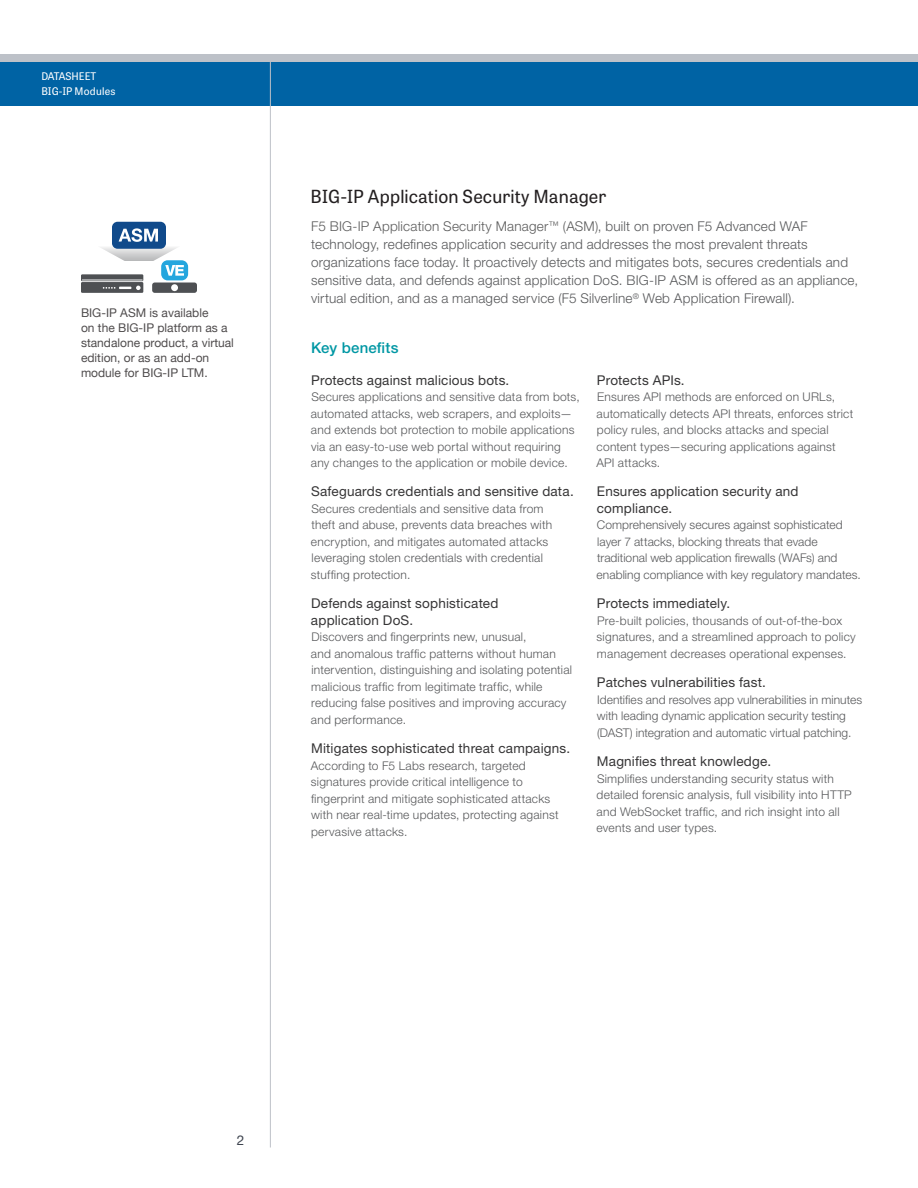
<style>
.page{position:relative;width:918px;height:1188px;background:#fff}
.page>*{position:absolute;margin:0;border:0;box-sizing:border-box;transform-origin:0 0}
.DS_subhead_black{font:18px "Tablet Gothic";letter-spacing:.01em;color:#231f20}
.DS_header_-_key_bene{font:500 15px "Helvetica Neue LT Std";letter-spacing:.01em;color:#0097a4}
.DS_body_copy{font:300 13.5px/18px "Helvetica Neue LT Std";letter-spacing:.015em;color:#57585a}
.DS_benefit{font:13.5px/16.5px "Helvetica Neue LT Std";letter-spacing:.015em;color:#363536}
.t1{font:13.5px "Helvetica Neue LT Std";color:#3e444f}
.DS_benefit-2{font:300 12px/16.5px "Helvetica Neue LT Std";letter-spacing:.02em;color:#57585a}
.t2{font:12px/15px "Helvetica Neue";color:#231f20}
.t3{font:10.5px/15px "Tablet Gothic";color:#fff}
.s1{color:#5c5c5c}
</style>
<div class="page">
<hr style="left:270px;top:105px;width:1px;height:1043px;background:#bdc1c8">
<div style="left:0;top:56px;width:918px;height:50px;background:#0063a4"></div>
<div style="left:0;top:54px;width:918px;height:7px;background:#bdc1c8"></div>
<hr style="left:270px;top:54px;width:1px;height:52px;background:#bdc1c8">
<div style="left:112px;top:222px;width:54px;height:27px;background:#104a8b;border-radius:6px"></div>
<svg style="left:82px;top:228px;width:115px;height:65px"></svg>
<p class="t3" style="left:41px;top:68px;width:76px">DATASHEET<br>BIG-IP Modules</p>
<p class="t2" style="left:81px;top:306px;width:154px">BIG-IP ASM is available<br>on the BIG-IP platform as a standalone product, a virtual edition, or as an add-on module for BIG-IP LTM.</p>
<p class="DS_subhead_black" style="left:311px;top:184px;width:297px">BIG-IP Application Security Manager</p>
<p class="DS_body_copy" style="left:311px;top:217px;width:549px"><span class="s1">F5 BIG-IP Application Security Manager</span><sup>™</sup> <span class="s1">(ASM),</span> built on proven F5 Advanced WAF technology, redefines application security and addresses the most prevalent threats organizations face today. It proactively detects and mitigates bots, secures credentials and sensitive data, and defends against application DoS. BIG-IP ASM is offered as an appliance, virtual edition, and as a managed service (F5 Silverline<sup>®</sup> Web Application Firewall).</p>
<p class="DS_header_-_key_bene" style="left:311px;top:339px;width:89px">Key benefits</p>
<p class="DS_benefit" style="left:311px;top:371px;width:200px">Protects against malicious bots.</p>
<p class="DS_benefit-2" style="left:311px;top:388px;width:270px">Secures applications and sensitive data from bots, automated attacks, web scrapers, and exploits— and extends bot protection to mobile applications via an easy-to-use web portal without requiring any changes to the application or mobile device.</p>
<p class="DS_benefit" style="left:311px;top:483px;width:264px">Safeguards credentials and sensitive data.</p>
<p class="DS_benefit-2" style="left:311px;top:500px;width:243px">Secures credentials and sensitive data from theft and abuse, prevents data breaches with encryption, and mitigates automated attacks leveraging stolen credentials with credential stuffing protection.</p>
<p class="DS_benefit" style="left:311px;top:595px;width:189px">Defends against sophisticated application DoS.</p>
<p class="DS_benefit-2" style="left:311px;top:629px;width:263px">Discovers and fingerprints new, unusual,<br>and anomalous traffic patterns without human intervention, distinguishing and isolating potential malicious traffic from legitimate traffic, while reducing false positives and improving accuracy and performance.</p>
<p class="DS_benefit" style="left:311px;top:740px;width:260px">Mitigates sophisticated threat campaigns.</p>
<p class="DS_benefit-2" style="left:311px;top:757px;width:249px">According to F5 Labs research, targeted signatures provide critical intelligence to fingerprint and mitigate sophisticated attacks with near real-time updates, protecting against pervasive attacks.</p>
<p class="DS_benefit" style="left:597px;top:371px;width:89px">Protects APIs.</p>
<p class="DS_benefit-2" style="left:596px;top:388px;width:258px">Ensures API methods are enforced on URLs, automatically detects API threats, enforces strict policy rules, and blocks attacks and special content types—securing applications against API attacks.</p>
<p class="DS_benefit" style="left:597px;top:483px;width:203px">Ensures application security and compliance.</p>
<p class="DS_benefit-2" style="left:597px;top:517px;width:266px">Comprehensively secures against sophisticated layer 7 attacks, blocking threats that evade traditional web application firewalls (WAFs) and enabling compliance with key regulatory mandates.</p>
<p class="DS_benefit" style="left:597px;top:595px;width:135px">Protects immediately.</p>
<p class="DS_benefit-2" style="left:597px;top:612px;width:261px">Pre-built policies, thousands of out-of-the-box signatures, and a streamlined approach to policy management decreases operational expenses.</p>
<p class="DS_benefit" style="left:597px;top:674px;width:170px">Patches vulnerabilities fast.</p>
<p class="DS_benefit-2" style="left:597px;top:691px;width:267px">Identifies and resolves app vulnerabilities in minutes with leading dynamic application security testing (DAST) integration and automatic virtual patching.</p>
<p class="DS_benefit" style="left:597px;top:753px;width:176px">Magnifies threat knowledge.</p>
<p class="DS_benefit-2" style="left:597px;top:770px;width:257px">Simplifies understanding security status with detailed forensic analysis, full visibility into HTTP and WebSocket traffic, and rich insight into all events and user types.</p>
<p class="t1" style="left:237px;top:1132px;width:9px">2</p>
</div>
